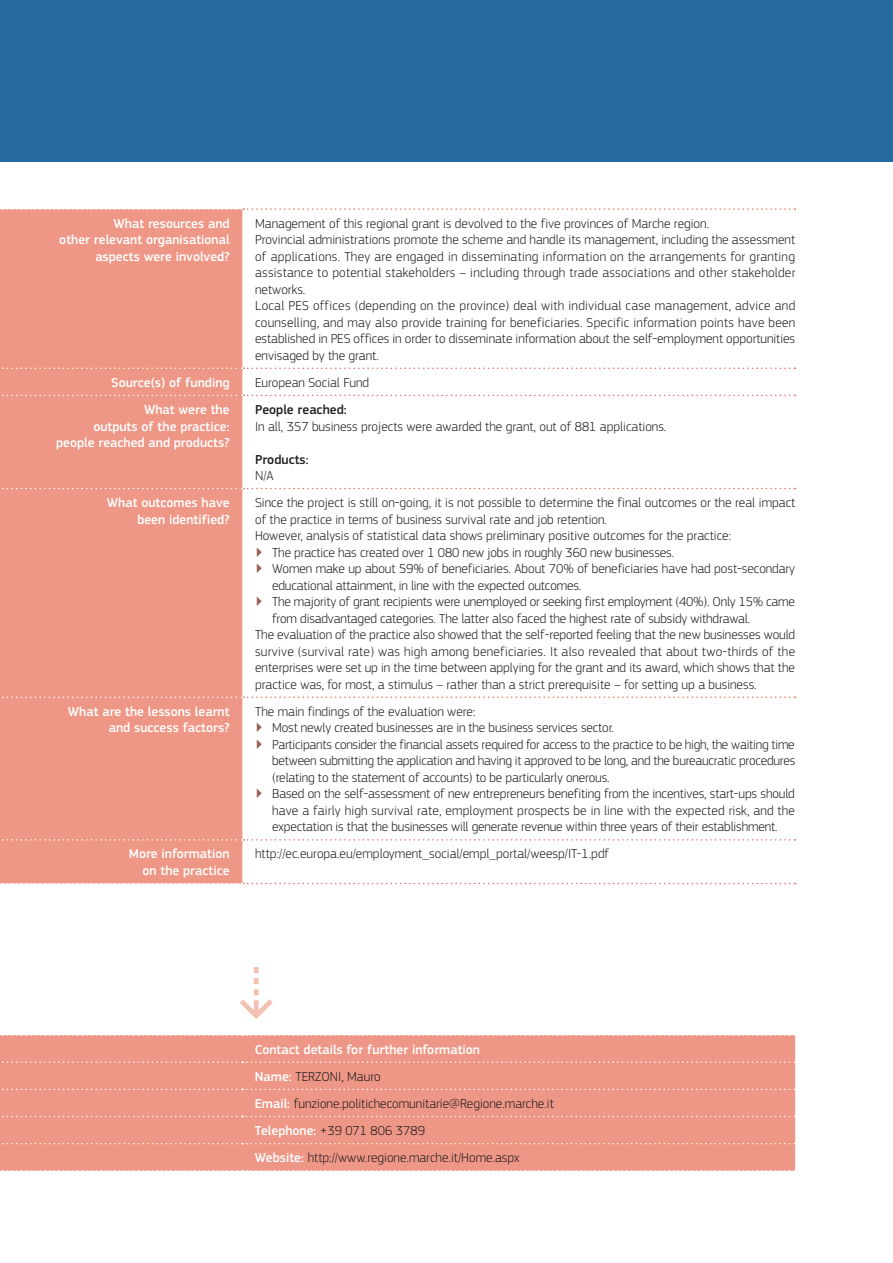
<style>
.page{position:relative;width:893px;height:1263px;background:#fff}
.page>*{position:absolute;margin:0;border:0;box-sizing:border-box;transform-origin:0 0}
.t1{font:74.7px "EC Square Sans Pro";color:#f4c0b2}
.t2{font:300 13.5px/16.5px "EC Square Sans Pro";color:#231f20}
.t3{font:500 13.5px/16.5px "EC Square Sans Pro";color:#fff;text-align:right}
.t4{font:500 13.5px "EC Square Sans Pro";color:#231f20}
.s1{color:#955d58}
.s2{font-weight:500;color:#fff}
</style>
<div class="page">
<div style="left:0;top:0;width:893px;height:162px;background:#246a9d"></div>
<div style="left:0;top:1036px;width:795px;height:134px;background:#ee9786"></div>
<svg style="left:0;top:1035px;width:795px;height:1px"></svg>
<svg style="left:0;top:1170px;width:795px;height:1px"></svg>
<svg style="left:0;top:1061px;width:795px;height:2px;background:#f0a99b"></svg>
<svg style="left:0;top:1089px;width:795px;height:1px"></svg>
<svg style="left:0;top:1116px;width:795px;height:1px"></svg>
<svg style="left:0;top:1143px;width:795px;height:1px"></svg>
<div style="left:0;top:210px;width:242px;height:673px;background:#ee9786"></div>
<svg style="left:0;top:208px;width:795px;height:2px"></svg>
<svg style="left:0;top:488px;width:795px;height:1px"></svg>
<svg style="left:0;top:696px;width:795px;height:2px"></svg>
<svg style="left:0;top:839px;width:795px;height:2px"></svg>
<svg style="left:0;top:883px;width:795px;height:1px"></svg>
<svg style="left:0;top:367px;width:795px;height:2px"></svg>
<svg style="left:0;top:395px;width:795px;height:1px"></svg>
<p class="t3" style="left:59px;top:215px;width:172px">What resources and<br>other relevant organisational aspects were involved?</p>
<p class="t2" style="left:255px;top:215px;width:542px">Management of this regional grant is devolved to the five provinces of Marche region.<br>Provincial administrations promote the scheme and handle its management, including the assessment of applications. They are engaged in disseminating information on the arrangements for granting assistance to potential stakeholders – including through trade associations and other stakeholder networks.<br>Local PES offices (depending on the province) deal with individual case management, advice and counselling, and may also provide training for beneficiaries. Specific information points have been established in PES offices in order to disseminate information about the self-employment opportunities envisaged by the grant.</p>
<p class="t3" style="left:111px;top:374px;width:120px">Source(s) of funding</p>
<p class="t2" style="left:255px;top:374px;width:116px">European Social Fund</p>
<p class="t3" style="left:56px;top:402px;width:175px">What were the<br>outputs of the practice: people reached and products?</p>
<p class="t4" style="left:255px;top:402px;width:93px">People reached:</p>
<p class="t2" style="left:255px;top:418px;width:413px">In all, 357 business projects were awarded the grant, out of 881 applications.</p>
<p class="t4" style="left:255px;top:451px;width:55px">Products:</p>
<p class="t2" style="left:255px;top:467px;width:20px">N/A</p>
<p class="t3" style="left:107px;top:495px;width:124px">What outcomes have been identified?</p>
<p class="t2" style="left:255px;top:494px;width:542px">Since the project is still on-going, it is not possible to determine the final outcomes or the real impact</p>
<p class="t2" style="left:255px;top:511px;width:353px">of the practice in terms of business survival rate and job retention.</p>
<p class="t2" style="left:255px;top:527px;width:477px">However, analysis of statistical data shows preliminary positive outcomes for the practice:</p>
<p class="t2" style="left:255px;top:544px;width:421px"><span class="s1">▶</span> The practice has created over 1 080 new jobs in roughly 360 new businesses.</p>
<p class="t2" style="left:255px;top:560px;width:542px"><span class="s1">▶</span> Women make up about 59% of beneficiaries. About 70% of beneficiaries have had post-secondary</p>
<p class="t2" style="left:272px;top:577px;width:311px">educational attainment, in line with the expected outcomes.</p>
<p class="t2" style="left:255px;top:593px;width:541px"><span class="s1">▶</span> The majority of grant recipients were unemployed or seeking first employment (40%). Only 15% came</p>
<p class="t2" style="left:272px;top:610px;width:480px">from disadvantaged categories. The latter also faced the highest rate of subsidy withdrawal.</p>
<p class="t2" style="left:255px;top:626px;width:542px">The evaluation of the practice also showed that the self-reported feeling that the new businesses would</p>
<p class="t2" style="left:255px;top:643px;width:542px">survive (survival rate) was high among beneficiaries. It also revealed that about two-thirds of the</p>
<p class="t2" style="left:255px;top:659px;width:541px">enterprises were set up in the time between applying for the grant and its award, which shows that the</p>
<p class="t2" style="left:255px;top:676px;width:503px">practice was, for most, a stimulus – rather than a strict prerequisite – for setting up a business.</p>
<p class="t3" style="left:68px;top:703px;width:163px">What are the lessons learnt and success factors?</p>
<p class="t2" style="left:255px;top:703px;width:222px">The main findings of the evaluation were:</p>
<p class="t2" style="left:255px;top:719px;width:360px"><span class="s1">▶</span> Most newly created businesses are in the business services sector.</p>
<p class="t2" style="left:255px;top:736px;width:541px"><span class="s1">▶</span> Participants consider the financial assets required for access to the practice to be high, the waiting time</p>
<p class="t2" style="left:272px;top:752px;width:525px">between submitting the application and having it approved to be long, and the bureaucratic procedures</p>
<p class="t2" style="left:272px;top:769px;width:339px">(relating to the statement of accounts) to be particularly onerous.</p>
<p class="t2" style="left:255px;top:785px;width:541px"><span class="s1">▶</span> Based on the self-assessment of new entrepreneurs benefiting from the incentives, start-ups should</p>
<p class="t2" style="left:272px;top:802px;width:524px">have a fairly high survival rate, employment prospects be in line with the expected risk, and the</p>
<p class="t2" style="left:272px;top:818px;width:507px">expectation is that the businesses will generate revenue within three years of their establishment.</p>
<p class="t3" style="left:129px;top:846px;width:102px">More information on the practice</p>
<p class="t2" style="left:255px;top:846px;width:356px">http://ec.europa.eu/employment_social/empl_portal/weesp/IT-1.pdf</p>
<h1 class="t1" style="left:238px;top:951px;width:38px">⇣</h1>
<p class="t2" style="left:255px;top:1036px;width:300px;line-height:27.2px"><span class="s2">Contact details for further information<br>Name:</span> TERZONI, Mauro<br><span class="s2">Email:</span> funzione.politichecomunitarie@Regione.marche.it <span class="s2">Telephone:</span> +39 071 806 3789<br><span class="s2">Website:</span> http://www.regione.marche.it/Home.aspx</p>
</div>
